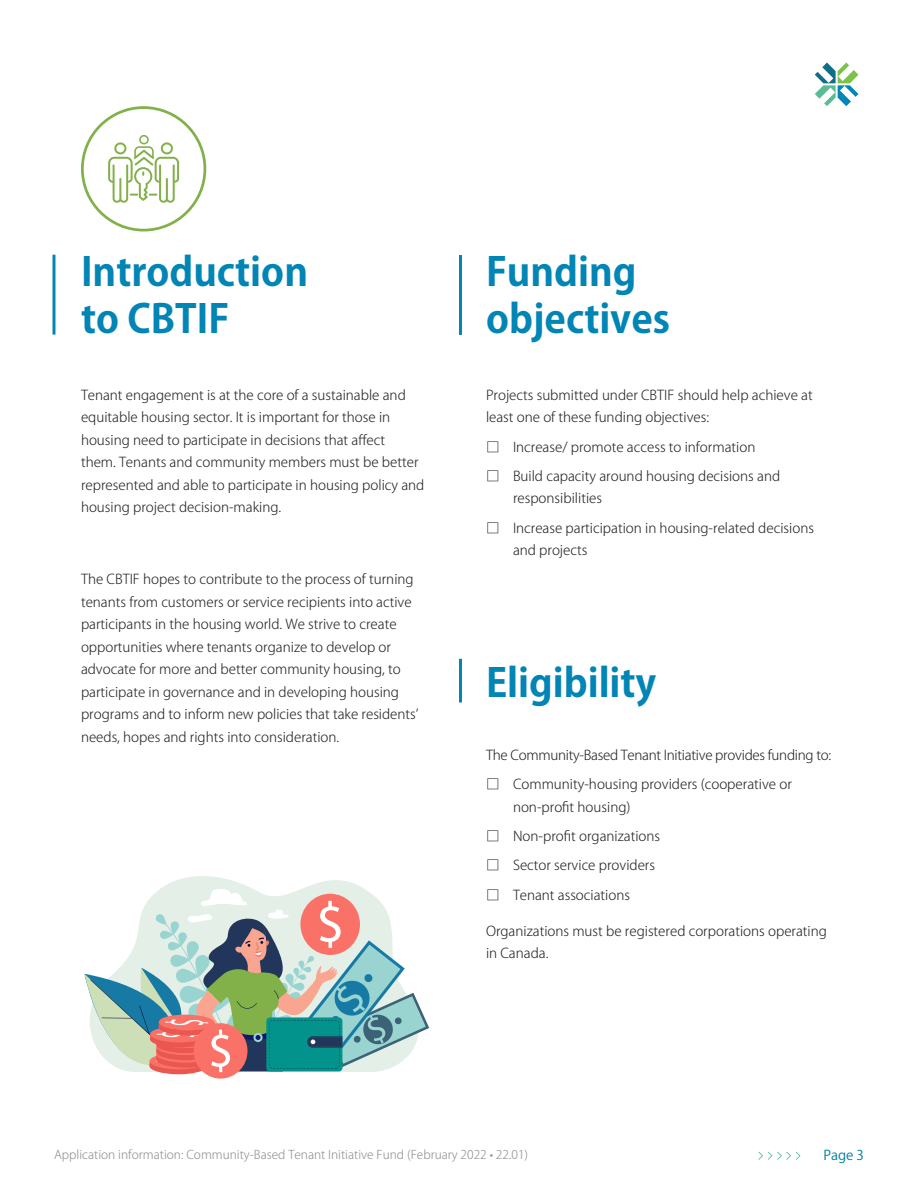
<style>
.page{position:relative;width:918px;height:1188px;background:#fff}
.page>*{position:absolute;margin:0;border:0;box-sizing:border-box;transform-origin:0 0}
.t1{font:700 39px "Koz Go Pro";color:#0085b5}
.Paragraph_body_text{font:300 13.5px/22.5px "Koz Go Pro";color:#231f20}
.Paragraph_body_text-2{font:300 13.5px "Koz Go Pro";letter-spacing:-.02em;color:#231f20}
.t2{font:13.5px "Koz Go Pro";color:#0080a3}
.t3{font:300 12px "Koz Go Pro";color:#8b8d90}
.s1{font-weight:500}
</style>
<div class="page">
<svg style="left:815px;top:63px;width:43px;height:43px"></svg>
<svg style="left:758px;top:1152px;width:42px;height:8px"></svg>
<svg style="left:81px;top:106px;width:125px;height:125px"></svg>
<svg style="left:52px;top:255px;width:4px;height:80px"></svg>
<hr style="left:459px;top:255px;width:3px;height:80px;background:#0086b4">
<hr style="left:459px;top:659px;width:3px;height:43px;background:#0086b4">
<svg style="left:161px;top:876px;width:203px;height:13px"></svg>
<svg style="left:84px;top:889px;width:345px;height:190px"></svg>
<p class="t1" style="left:81px;top:247px;width:229px">Introduction</p>
<p class="t1" style="left:81px;top:293px;width:150px">to CBTIF</p>
<p class="Paragraph_body_text" style="left:81px;top:384px;width:345px">Tenant engagement is at the core of a sustainable and equitable housing sector. It is important for those in housing need to participate in decisions that affect<br>them. Tenants and community members must be better represented and able to participate in housing policy and housing project decision-making.</p>
<p class="Paragraph_body_text" style="left:81px;top:568px;width:339px">The CBTIF hopes to contribute to the process of turning tenants from customers or service recipients into active participants in the housing world. We strive to create opportunities where tenants organize to develop or advocate for more and better community housing, to participate in governance and in developing housing programs and to inform new policies that take residents’ needs, hopes and rights into consideration.</p>
<p class="t1" style="left:486px;top:247px;width:152px">Funding</p>
<p class="t1" style="left:486px;top:293px;width:186px">objectives</p>
<p class="Paragraph_body_text" style="left:486px;top:384px;width:328px">Projects submitted under CBTIF should help achieve at least one of these funding objectives:</p>
<p class="Paragraph_body_text" style="left:486px;top:436px;width:271px"><span class="s1">□</span> Increase/ promote access to information</p>
<p class="Paragraph_body_text" style="left:513px;top:465px;width:269px;text-indent:-27px"><span class="s1">□</span> Build capacity around housing decisions and responsibilities</p>
<p class="Paragraph_body_text" style="left:513px;top:517px;width:302px;text-indent:-27px"><span class="s1">□</span> Increase participation in housing-related decisions and projects</p>
<p class="t1" style="left:486px;top:658px;width:172px">Eligibility</p>
<p class="Paragraph_body_text-2" style="left:486px;top:746px;width:347px">The Community-Based Tenant Initiative provides funding to:</p>
<p class="Paragraph_body_text" style="left:513px;top:773px;width:280px;text-indent:-27px"><span class="s1">□</span> Community-housing providers (cooperative or non-profit housing)</p>
<p class="Paragraph_body_text" style="left:486px;top:825px;width:176px"><span class="s1">□</span> Non-profit organizations</p>
<p class="Paragraph_body_text" style="left:486px;top:854px;width:171px"><span class="s1">□</span> Sector service providers</p>
<p class="Paragraph_body_text" style="left:486px;top:884px;width:146px"><span class="s1">□</span> Tenant associations</p>
<p class="Paragraph_body_text" style="left:486px;top:920px;width:343px">Organizations must be registered corporations operating in Canada.</p>
<p class="t3" style="left:54px;top:1147px;width:476px">Application information: Community-Based Tenant Initiative Fund (February 2022 • 22.01)</p>
<p class="t2" style="left:823px;top:1146px;width:42px">Page 3</p>
</div>
